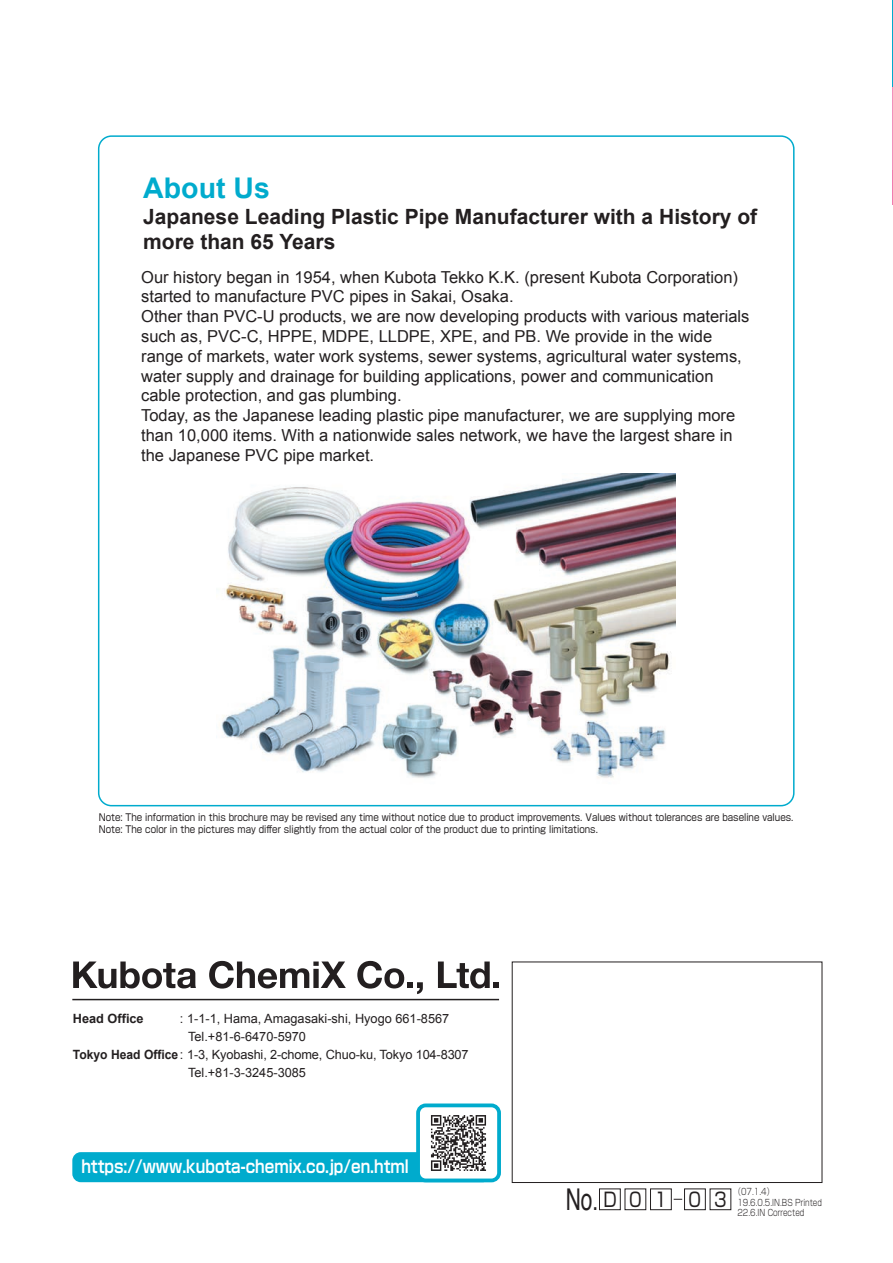
<style>
.page{position:relative;width:893px;height:1263px;background:#fff}
.page>*{position:absolute;margin:0;border:0;box-sizing:border-box;transform-origin:0 0}
.t1{font:700 28.5px "Arial";color:#00abcd}
.t2{font:700 21px/25.2px "Arial";color:#231f20}
.t3{font:19.5px "Shin Go Pro";color:#231f20;scale:.85 1}
.t4{font:700 17.25px "Shin Go Pro De";color:#fff;scale:.88 1}
.t5{font:16.5px/19.8px "Arial";color:#231f20}
.t6{font:12.75px "Arial";color:#231f20}
.t7{font:700 12.75px "Arial";color:#231f20}
.t8{font:9.75px/12.8px "Shin Go Pro";color:#231f20;scale:.89 1}
.t9{font:300 9px/10.5px "Shin Go Pro";color:#231f20;scale:.8 1}
.s1{font-weight:700}
.s2{font-family:"Helvetica";font-size:30px}
</style>
<div class="page">
<div style="left:599px;top:1189px;width:21px;height:21px;background:#fff;border:1px solid #231f20"></div>
<div style="left:625px;top:1189px;width:21px;height:21px;border:1px solid #231f20"></div>
<div style="left:650px;top:1189px;width:21px;height:21px;border:1px solid #231f20"></div>
<div style="left:684px;top:1189px;width:22px;height:21px;border:1px solid #231f20"></div>
<div style="left:710px;top:1189px;width:21px;height:21px;border:1px solid #231f20"></div>
<hr style="left:72px;top:999px;width:427px;height:1px;background:#231f20">
<img style="left:221px;top:473px;width:454px;height:305px">
<div style="left:72px;top:1152px;width:349px;height:30px;background:#00abcd"></div>
<div style="left:416px;top:1103px;width:85px;height:79px;border:4px solid #00abcd;border-radius:8px"></div>
<img style="left:431px;top:1115px;width:55px;height:56px">
<svg style="left:73px;top:961px;width:123px;height:27px"></svg>
<svg style="left:209px;top:961px;width:137px;height:27px"></svg>
<svg style="left:357px;top:961px;width:66px;height:33px"></svg>
<svg style="left:438px;top:961px;width:60px;height:27px"></svg>
<h1 class="t1" style="left:143px;top:169px;width:128px">About Us</h1>
<p class="t2" style="left:143px;top:204px;width:615px">Japanese Leading Plastic Pipe Manufacturer with a History of more than 65 Years</p>
<p class="t5" style="left:141px;top:267px;width:610px">Our history began in 1954, when Kubota Tekko K.K. (present Kubota Corporation) started to manufacture PVC pipes in Sakai, Osaka.<br>Other than PVC-U products, we are now developing products with various materials such as, PVC-C, HPPE, MDPE, LLDPE, XPE, and PB. We provide in the wide range of markets, water work systems, sewer systems, agricultural water systems, water supply and drainage for building applications, power and communication cable protection, and gas plumbing.<br>Today, as the Japanese leading plastic pipe manufacturer, we are supplying more than 10,000 items. With a nationwide sales network, we have the largest share in the Japanese PVC pipe market.</p>
<p class="t8" style="left:99px;top:809px;width:782px">Note: The information in this brochure may be revised any time without notice due to product improvements. Values without tolerances are baseline values.<br>Note: The color in the pictures may differ slightly from the actual color of the product due to printing limitations.</p>
<p class="t7" style="left:73px;top:1010px;width:72px">Head Office</p>
<p class="t6" style="left:180px;top:1010px;width:271px">: 1-1-1, Hama, Amagasaki-shi, Hyogo 661-8567</p>
<p class="t6" style="left:188px;top:1028px;width:120px">Tel.+81-6-6470-5970</p>
<p class="t6" style="left:73px;top:1046px;width:397px"><span class="s1">Tokyo Head Office</span>: 1-3, Kyobashi, 2-chome, Chuo-ku, Tokyo 104-8307</p>
<p class="t6" style="left:188px;top:1064px;width:120px">Tel.+81-3-3245-3085</p>
<p class="t4" style="left:81px;top:1152px;width:373px">https://www.kubota-chemix.co.jp/en.html</p>
<p class="t3" style="left:566px;top:1183px;width:191px"><span class="s2">No.</span> 01 03</p>
<p class="t9" style="left:737px;top:1186px;width:107px;text-indent:-4px">（07.1.4）<br>19.6.0.5.IN.BS Printed<br>22.6.IN Corrected</p>
<p class="t3" style="left:604px;top:1183px;width:17px">D</p>
</div>
